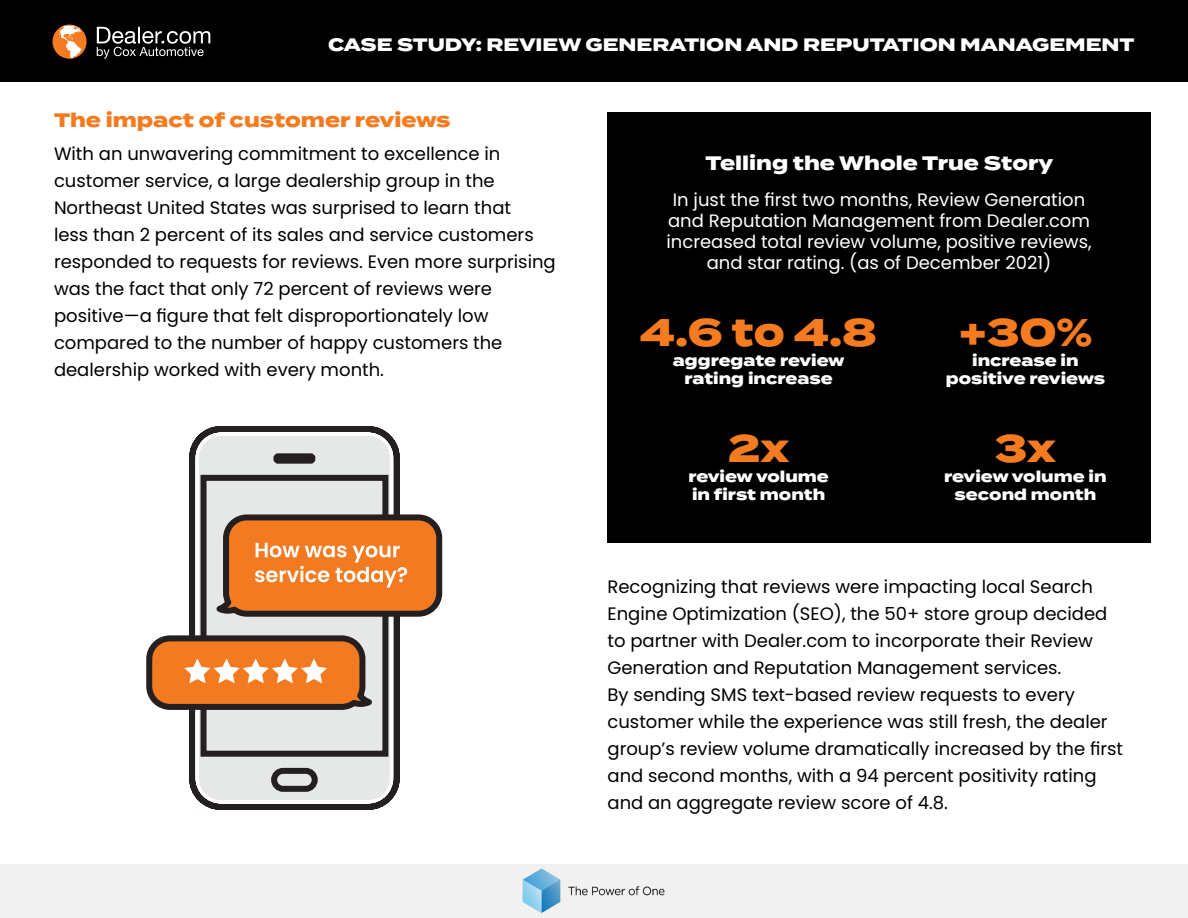
<style>
.page{position:relative;width:1188px;height:918px;background:#fff}
.page>*{position:absolute;margin:0;border:0;box-sizing:border-box;transform-origin:0 0}
.t1{font:800 38.55px "Termina";color:#f47b20}
.t2{font:800 19.5px "Termina";color:#f47b20}
.t3{font:800 19.5px "Termina";color:#fff}
.t4{font:18px/27px "Poppins";color:#000}
.t5{font:18px/21px "Poppins";color:#fff;text-align:center}
.t6{font:800 18px "Termina";color:#fff}
.t7{font:800 15.45px/18.5px "Termina";color:#fff;text-align:center}
</style>
<div class="page">
<div style="left:0;top:864px;width:1188px;height:54px;background:#f1f1f2"></div>
<img style="left:522px;top:869px;width:143px;height:43px">
<div style="left:0;top:0;width:1188px;height:82px;background:#000"></div>
<svg style="left:97px;top:27px;width:113px;height:32px"></svg>
<svg style="left:52px;top:24px;width:35px;height:35px"></svg>
<div style="left:608px;top:112px;width:543px;height:431px;background:#000"></div>
<svg style="left:189px;top:426px;width:211px;height:384px"></svg>
<svg style="left:205px;top:511px;width:238px;height:109px"></svg>
<svg style="left:146px;top:632px;width:229px;height:81px"></svg>
<p class="t6" style="left:328px;top:32px;width:808px">CASE STUDY: REVIEW GENERATION AND REPUTATION MANAGEMENT</p>
<p class="t2" style="left:54px;top:106px;width:398px">The impact of customer reviews</p>
<p class="t4" style="left:54px;top:140px;width:503px">With an unwavering commitment to excellence in customer service, a large dealership group in the Northeast United States was surprised to learn that<br>less than 2 percent of its sales and service customers responded to requests for reviews. Even more surprising was the fact that only 72 percent of reviews were positive—a figure that felt disproportionately low compared to the number of happy customers the dealership worked with every month.</p>
<p class="t3" style="left:706px;top:148px;width:349px">Telling the Whole True Story</p>
<p class="t5" style="left:667px;top:189px;width:427px">In just the first two months, Review Generation and Reputation Management from Dealer.com increased total review volume, positive reviews, and star rating. (as of December 2021)</p>
<h1 class="t1" style="left:640px;top:304px;width:239px">4.6 to 4.8</h1>
<p class="t7" style="left:673px;top:352px;width:173px">aggregate review rating increase</p>
<h1 class="t1" style="left:728px;top:419px;width:63px">2x</h1>
<p class="t7" style="left:688px;top:467px;width:142px;text-align:left">review volume in first month</p>
<h1 class="t1" style="left:959px;top:304px;width:135px">+30%</h1>
<p class="t7" style="left:946px;top:352px;width:161px">increase in positive reviews</p>
<h1 class="t1" style="left:995px;top:419px;width:63px">3x</h1>
<p class="t7" style="left:944px;top:467px;width:164px">review volume in second month</p>
<p class="t4" style="left:608px;top:573px;width:517px">Recognizing that reviews were impacting local Search Engine Optimization (SEO), the 50+ store group decided to partner with Dealer.com to incorporate their Review Generation and Reputation Management services.<br>By sending SMS text-based review requests to every customer while the experience was still fresh, the dealer group’s review volume dramatically increased by the first and second months, with a 94 percent positivity rating and an aggregate review score of 4.8.</p>
</div>
